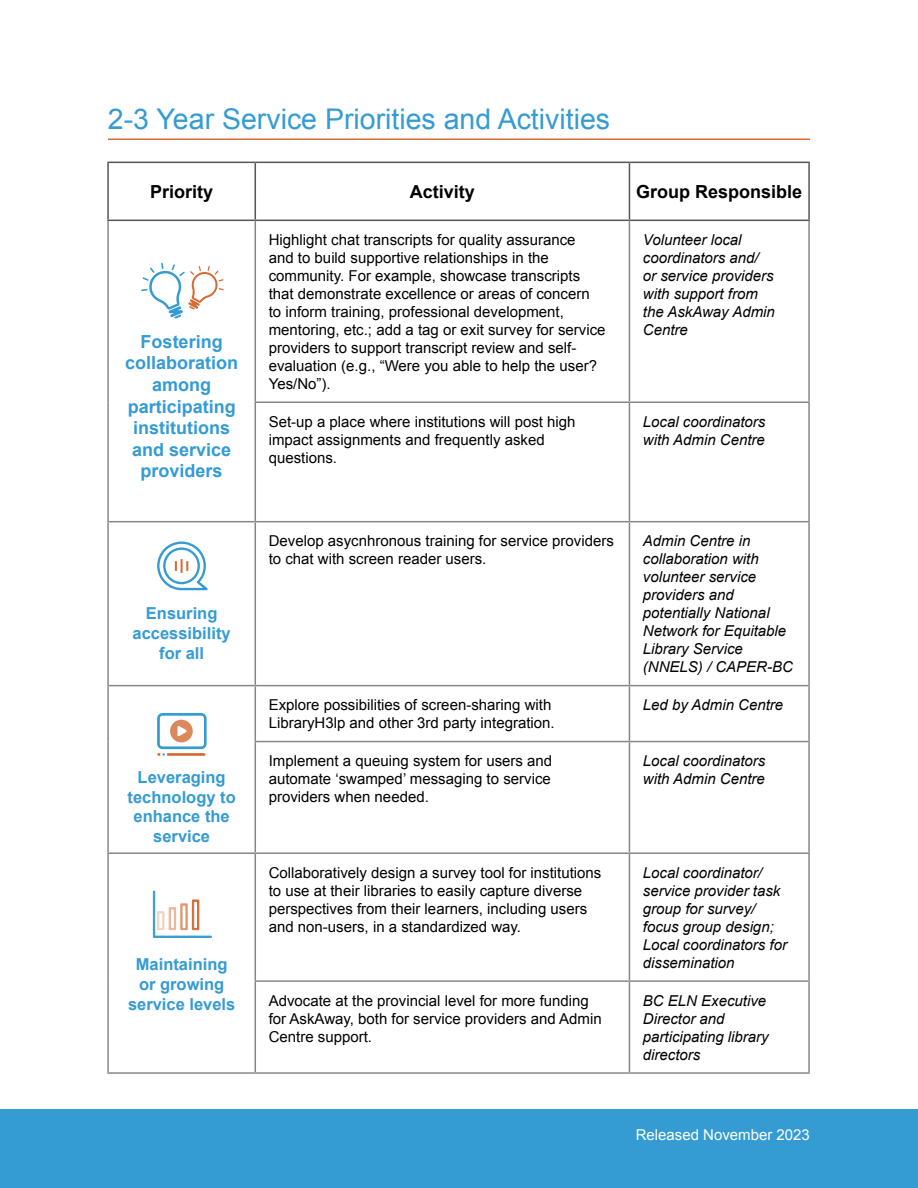
<style>
.page{position:relative;width:918px;height:1188px;background:#fff}
.page>*{position:absolute;margin:0;border:0;box-sizing:border-box;transform-origin:0 0}
.t1{font:28.5px "Arial";color:#349bd3}
.t2{font:700 18px/21.6px "Arial";color:#349bd3;text-align:center}
.t3{font:700 18px "Arial";color:#000}
.t4{font:700 16.5px/19.8px "Arial";color:#349bd3;text-align:center}
.t5{font:15px/18px "Arial";color:#000}
.t6{font:italic 15px/18px "Arial";color:#000}
.t7{font:15px "Arial";color:#fff}
</style>
<div class="page">
<div style="left:0;top:1110px;width:918px;height:78px;background:#349bd3"></div>
<hr style="left:108px;top:139px;width:702px;height:1px;background:#d36c34">
<hr style="left:107px;top:221px;width:2px;height:181px;background:#878787">
<hr style="left:107px;top:402px;width:2px;height:119px;background:#878787">
<hr style="left:255px;top:221px;width:1px;height:180px;background:#878787">
<hr style="left:629px;top:221px;width:1px;height:180px;background:#878787">
<hr style="left:808px;top:221px;width:2px;height:180px;background:#878787">
<hr style="left:255px;top:401px;width:374px;height:2px;background:#878787">
<hr style="left:255px;top:403px;width:1px;height:118px;background:#878787">
<hr style="left:629px;top:401px;width:181px;height:2px;background:#878787">
<hr style="left:629px;top:403px;width:1px;height:118px;background:#878787">
<hr style="left:808px;top:403px;width:2px;height:118px;background:#878787">
<hr style="left:107px;top:521px;width:148px;height:1px;background:#878787">
<hr style="left:107px;top:522px;width:2px;height:163px;background:#878787">
<hr style="left:255px;top:521px;width:374px;height:1px;background:#878787">
<hr style="left:255px;top:522px;width:1px;height:163px;background:#878787">
<hr style="left:629px;top:521px;width:181px;height:1px;background:#878787">
<hr style="left:629px;top:522px;width:1px;height:163px;background:#878787">
<hr style="left:808px;top:522px;width:2px;height:163px;background:#878787">
<hr style="left:107px;top:685px;width:148px;height:1px;background:#878787">
<hr style="left:107px;top:686px;width:2px;height:56px;background:#878787">
<hr style="left:107px;top:742px;width:2px;height:110px;background:#878787">
<hr style="left:255px;top:685px;width:374px;height:1px;background:#878787">
<hr style="left:255px;top:686px;width:1px;height:55px;background:#878787">
<hr style="left:629px;top:685px;width:181px;height:1px;background:#878787">
<hr style="left:629px;top:686px;width:1px;height:55px;background:#878787">
<hr style="left:808px;top:686px;width:2px;height:55px;background:#878787">
<hr style="left:255px;top:741px;width:374px;height:1px;background:#878787">
<hr style="left:255px;top:742px;width:1px;height:110px;background:#878787">
<hr style="left:629px;top:741px;width:181px;height:1px;background:#878787">
<hr style="left:629px;top:742px;width:1px;height:110px;background:#878787">
<hr style="left:808px;top:742px;width:2px;height:110px;background:#878787">
<hr style="left:107px;top:852px;width:148px;height:2px;background:#878787">
<hr style="left:107px;top:854px;width:2px;height:127px;background:#878787">
<hr style="left:107px;top:981px;width:2px;height:91px;background:#878787">
<hr style="left:107px;top:1072px;width:148px;height:2px;background:#878787">
<hr style="left:255px;top:852px;width:374px;height:2px;background:#878787">
<hr style="left:255px;top:854px;width:1px;height:126px;background:#878787">
<hr style="left:629px;top:852px;width:181px;height:2px;background:#878787">
<hr style="left:629px;top:854px;width:1px;height:126px;background:#878787">
<hr style="left:808px;top:854px;width:2px;height:126px;background:#878787">
<hr style="left:255px;top:980px;width:374px;height:2px;background:#878787">
<hr style="left:255px;top:982px;width:1px;height:90px;background:#878787">
<hr style="left:629px;top:980px;width:181px;height:2px;background:#878787">
<hr style="left:629px;top:982px;width:1px;height:90px;background:#878787">
<hr style="left:808px;top:982px;width:2px;height:90px;background:#878787">
<hr style="left:255px;top:1072px;width:374px;height:2px;background:#878787">
<hr style="left:629px;top:1072px;width:181px;height:2px;background:#878787">
<hr style="left:107px;top:162px;width:148px;height:1px;background:#575756">
<hr style="left:107px;top:163px;width:2px;height:57px;background:#575756">
<hr style="left:255px;top:162px;width:374px;height:1px;background:#575756">
<hr style="left:255px;top:163px;width:1px;height:57px;background:#575756">
<hr style="left:629px;top:162px;width:181px;height:1px;background:#575756">
<hr style="left:629px;top:163px;width:1px;height:57px;background:#575756">
<hr style="left:808px;top:163px;width:2px;height:57px;background:#575756">
<hr style="left:107px;top:220px;width:148px;height:1px;background:#575756">
<hr style="left:255px;top:220px;width:374px;height:1px;background:#575756">
<hr style="left:629px;top:220px;width:181px;height:1px;background:#575756">
<svg style="left:157px;top:713px;width:50px;height:43px"></svg>
<svg style="left:141px;top:263px;width:83px;height:56px"></svg>
<svg style="left:157px;top:541px;width:51px;height:49px"></svg>
<svg style="left:153px;top:890px;width:59px;height:48px"></svg>
<h1 class="t1" style="left:108px;top:100px;width:504px">2-3 Year Service Priorities and Activities</h1>
<p class="t3" style="left:150px;top:180px;width:65px">Priority</p>
<p class="t3" style="left:410px;top:180px;width:67px">Activity</p>
<p class="t3" style="left:636px;top:180px;width:168px">Group Responsible</p>
<p class="t2" style="left:125px;top:331px;width:115px">Fostering collaboration among participating institutions and service providers</p>
<p class="t4" style="left:133px;top:604px;width:100px">Ensuring accessibility for all</p>
<p class="t4" style="left:128px;top:768px;width:110px">Leveraging technology to enhance the service</p>
<p class="t4" style="left:128px;top:955px;width:109px">Maintaining or growing service levels</p>
<p class="t5" style="left:269px;top:231px;width:338px">Highlight chat transcripts for quality assurance<br>and to build supportive relationships in the community. For example, showcase transcripts that demonstrate excellence or areas of concern to inform training, professional development, mentoring, etc.; add a tag or exit survey for service providers to support transcript review and self&shy;evaluation (e.g., “Were you able to help the user?<br>Yes/No”).</p>
<p class="t6" style="left:643px;top:231px;width:133px">Volunteer local coordinators and/ or service providers with support from the AskAway Admin<br>Centre</p>
<p class="t5" style="left:269px;top:413px;width:308px">Set-up a place where institutions will post high impact assignments and frequently asked questions.</p>
<p class="t6" style="left:643px;top:413px;width:124px">Local coordinators with Admin Centre</p>
<p class="t5" style="left:269px;top:532px;width:347px">Develop asycnhronous training for service providers to chat with screen reader users.</p>
<p class="t6" style="left:643px;top:532px;width:152px">Admin Centre in collaboration with volunteer service providers and potentially National<br>Network for Equitable<br>Library Service (NNELS) / CAPER-BC</p>
<p class="t5" style="left:269px;top:696px;width:287px">Explore possibilities of screen-sharing with<br>LibraryH3lp and other 3rd party integration.</p>
<p class="t6" style="left:643px;top:696px;width:142px">Led by Admin Centre</p>
<p class="t5" style="left:269px;top:752px;width:285px;text-align:justify">Implement a queuing system for users and automate ‘swamped’ messaging to service providers when needed.</p>
<p class="t6" style="left:643px;top:752px;width:124px">Local coordinators with Admin Centre</p>
<p class="t5" style="left:269px;top:864px;width:334px">Collaboratively design a survey tool for institutions to use at their libraries to easily capture diverse perspectives from their learners, including users and non-users, in a standardized way.</p>
<p class="t6" style="left:643px;top:864px;width:146px">Local coordinator/ service provider task group for survey/ focus group design;<br>Local coordinators for dissemination</p>
<p class="t5" style="left:269px;top:991px;width:334px">Advocate at the provincial level for more funding for AskAway, both for service providers and Admin<br>Centre support.</p>
<p class="t6" style="left:643px;top:991px;width:127px">BC ELN Executive<br>Director and participating library directors</p>
<p class="t7" style="left:636px;top:1125px;width:176px">Released November 2023</p>
</div>
